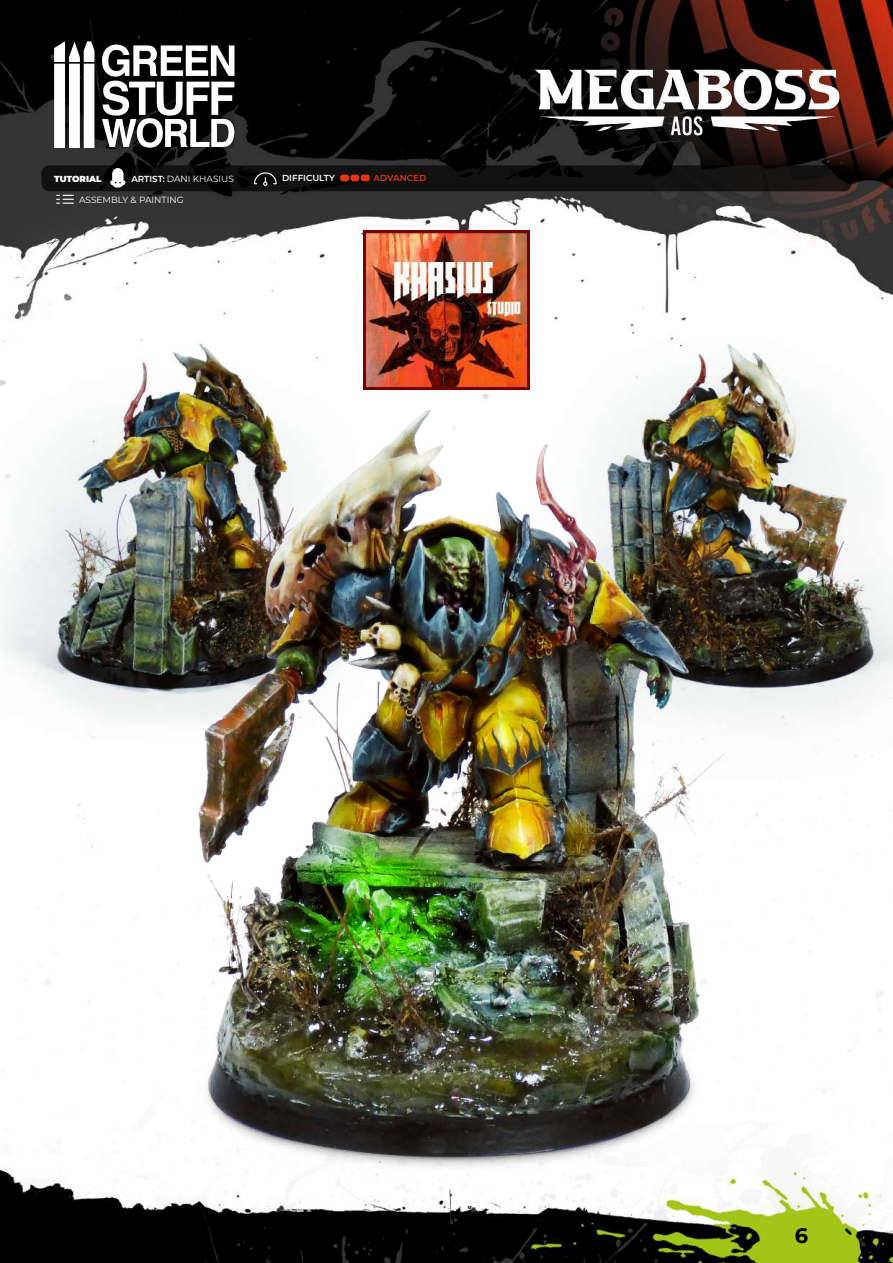
<style>
.page{position:relative;width:893px;height:1263px;background:#fff}
.page>*{position:absolute;margin:0;border:0;box-sizing:border-box;transform-origin:0 0}
.t1{font:700 21px "Montserrat";color:#000}
.t2{font:9px "Montserrat";color:#fff}
.t3{font:600 8.7px "Montserrat";color:#fff}
.t4{font:900 8.7px "Montserrat";color:#fff}
.t5{font:600 8.7px "Montserrat";color:#e63312}
.s1{font-weight:600;font-size:8.7px}
</style>
<div class="page">
<img style="left:0;top:0;width:893px;height:1010px">
<img style="left:0;top:1028px;width:893px;height:235px">
<img style="left:94px;top:41px;width:140px;height:107px">
<svg style="left:54px;top:41px;width:40px;height:107px"></svg>
<svg style="left:102px;top:45px;width:132px;height:103px"></svg>
<svg style="left:41px;top:165px;width:810px;height:26px;background:#0f0f0e"></svg>
<svg style="left:110px;top:168px;width:15px;height:20px"></svg>
<svg style="left:57px;top:195px;width:16px;height:9px"></svg>
<div style="left:340px;top:175px;width:9px;height:6px;background:#e63312;border-radius:2px"></div>
<div style="left:350px;top:175px;width:9px;height:6px;background:#e63312;border-radius:2px"></div>
<div style="left:361px;top:175px;width:9px;height:6px;background:#e63312;border-radius:2px"></div>
<svg style="left:254px;top:172px;width:23px;height:14px"></svg>
<img style="left:0;top:237px;width:424px;height:544px">
<img style="left:497px;top:239px;width:396px;height:544px">
<img style="left:69px;top:407px;width:726px;height:773px">
<img style="left:363px;top:231px;width:167px;height:158px">
<img style="left:529px;top:66px;width:315px;height:74px">
<p class="t4" style="left:54px;top:172px;width:49px">TUTORIAL</p>
<p class="t2" style="left:131px;top:173px;width:104px"><span class="s1">ARTIST:</span> DANI KHASIUS</p>
<p class="t3" style="left:282px;top:172px;width:54px">DIFFICULTY</p>
<p class="t5" style="left:373px;top:172px;width:54px">ADVANCED</p>
<p class="t2" style="left:79px;top:193px;width:106px">ASSEMBLY &amp; PAINTING</p>
<h1 class="t1" style="left:795px;top:1220px;width:15px">6</h1>
</div>
